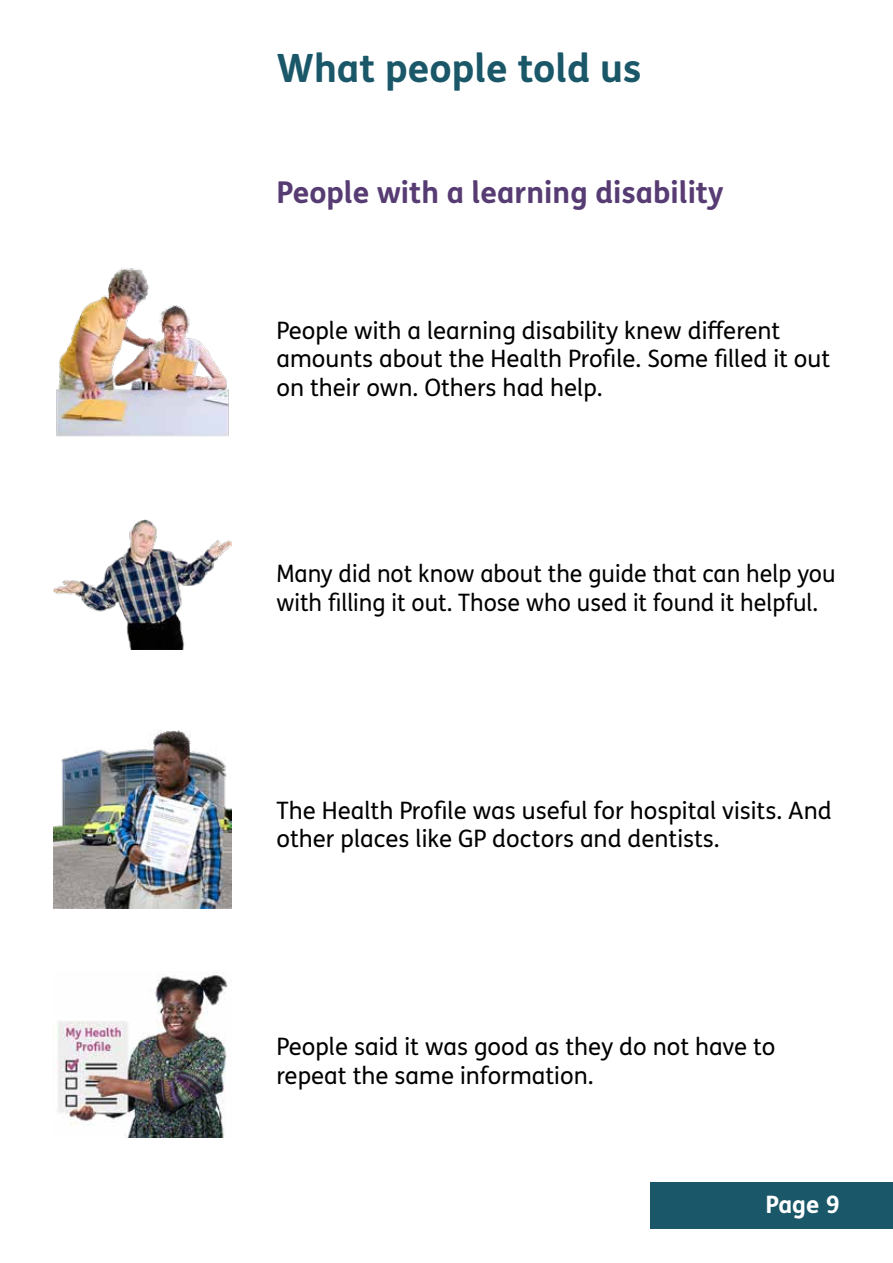
<style>
.page{position:relative;width:893px;height:1263px;background:#fff}
.page>*{position:absolute;margin:0;border:0;box-sizing:border-box;transform-origin:0 0}
.t1{font:700 39px "FS Me Pro";color:#1a5769}
.t2{font:700 30px "FS Me Pro";color:#573c73}
.Bodytext_-_P{font:24px/28.8px "FS Me Pro";color:#000}
.t3{font:700 24px "FS Me Pro";color:#fff}
</style>
<div class="page">
<div style="left:651px;top:1182px;width:242px;height:47px;background:#1a5769"></div>
<img style="left:56px;top:268px;width:173px;height:169px">
<img style="left:53px;top:730px;width:179px;height:178px">
<img style="left:53px;top:972px;width:179px;height:166px">
<img style="left:53px;top:519px;width:179px;height:131px">
<h2 class="t1" style="left:276px;top:38px;width:367px">What people told us</h2>
<h3 class="t2" style="left:276px;top:170px;width:449px">People with a learning disability</h3>
<p class="Bodytext_-_P" style="left:276px;top:315px;width:555px">People with a learning disability knew different amounts about the Health Profile. Some filled it out on their own. Others had help.</p>
<p class="Bodytext_-_P" style="left:276px;top:559px;width:561px">Many did not know about the guide that can help you with filling it out. Those who used it found it helpful.</p>
<p class="Bodytext_-_P" style="left:276px;top:795px;width:557px">The Health Profile was useful for hospital visits. And other places like GP doctors and dentists.</p>
<p class="Bodytext_-_P" style="left:276px;top:1031px;width:501px">People said it was good as they do not have to repeat the same information.</p>
<p class="t3" style="left:765px;top:1186px;width:76px">Page 9</p>
</div>
